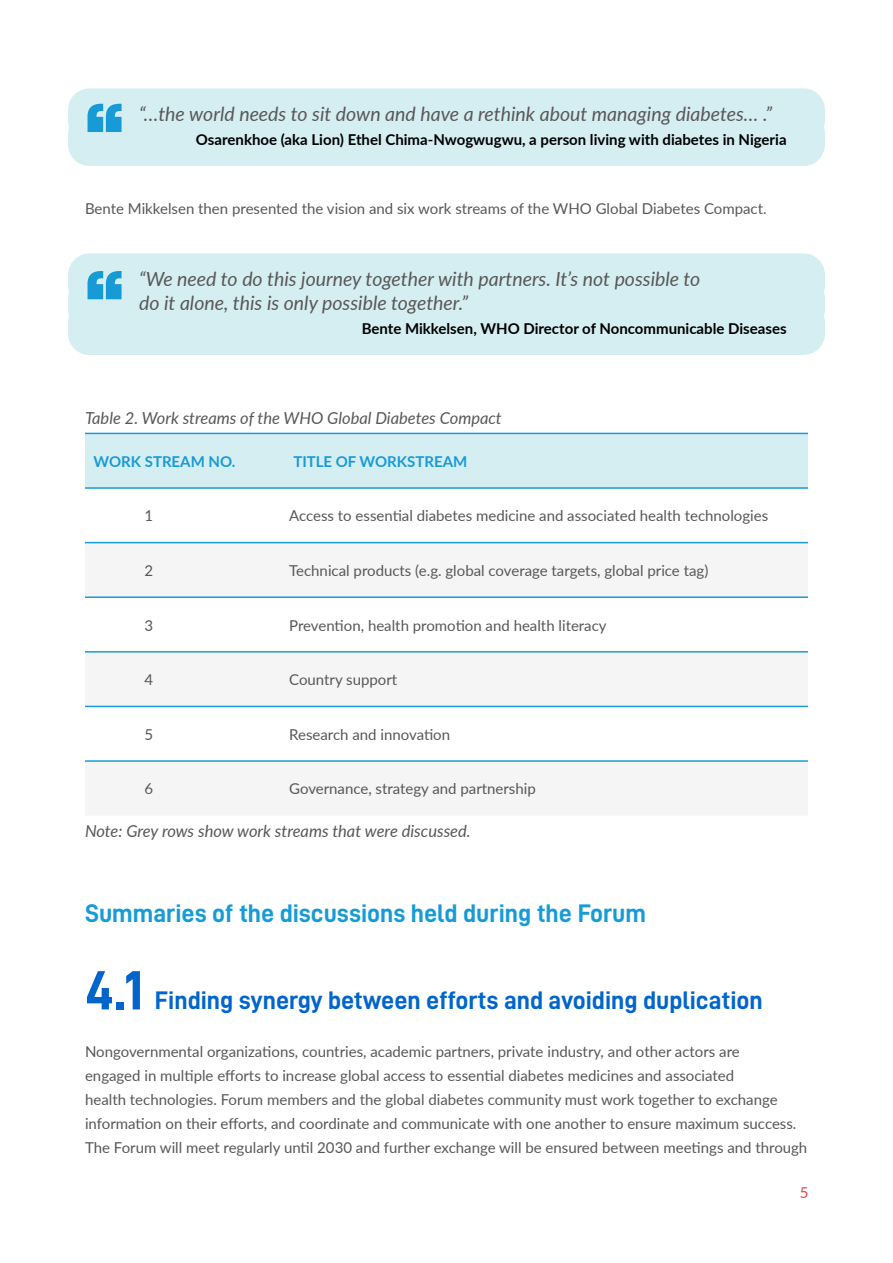
<style>
.page{position:relative;width:893px;height:1263px;background:#fff}
.page>*{position:absolute;margin:0;border:0;box-sizing:border-box;transform-origin:0 0}
.t1{font:900 69px "Helvetica Now Display";color:#179bd7}
.t2{font:25.5px "D DIN Bold";color:#0165cb}
.t3{font:25.5px "D DIN Bold";color:#179bd7}
.t4{font:italic 19.5px/24px "Lato";color:#585756}
.t5{font:italic 16.5px "Lato";color:#585756}
.t6{font:15px/24px "Lato";color:#585756}
.t7{font:700 15px "Lato";color:#000}
.t8{font:700 15px "Lato";color:#179bd7}
.t9{font:15px "Lato";color:#ef4251}
.s1{font-size:55.5px}
</style>
<div class="page">
<div style="left:68px;top:88px;width:757px;height:54px;background:#d5eef2;border-radius:21px"></div>
<div style="left:68px;top:112px;width:757px;height:54px;background:#d5eef2;border-radius:21px"></div>
<div style="left:68px;top:253px;width:757px;height:54px;background:#d5eef2;border-radius:21px"></div>
<div style="left:68px;top:277px;width:757px;height:54px;background:#d5eef2;border-radius:21px"></div>
<div style="left:68px;top:301px;width:757px;height:54px;background:#d5eef2;border-radius:21px"></div>
<div style="left:85px;top:433px;width:723px;height:55px;background:#d5eef2"></div>
<svg style="left:85px;top:543px;width:723px;height:165px;fill:#f5f5f5"></svg>
<hr style="left:85px;top:433px;width:723px;height:1px;background:#179bd7">
<hr style="left:85px;top:487px;width:723px;height:2px;background:#179bd7">
<hr style="left:85px;top:542px;width:723px;height:1px;background:#179bd7">
<hr style="left:85px;top:596px;width:723px;height:2px;background:#179bd7">
<hr style="left:85px;top:651px;width:723px;height:1px;background:#179bd7">
<hr style="left:85px;top:706px;width:723px;height:1px;background:#179bd7">
<hr style="left:85px;top:760px;width:723px;height:2px;background:#179bd7">
<h1 class="t1" style="left:85px;top:79px;width:40px">“</h1>
<h3 class="t4" style="left:139px;top:101px;width:635px">“…the world needs to sit down and have a rethink about managing diabetes… .”</h3>
<p class="t7" style="left:196px;top:129px;width:592px">Osarenkhoe (aka Lion) Ethel Chima-Nwogwugwu, a person living with diabetes in Nigeria</p>
<p class="t6" style="left:85px;top:196px;width:683px">Bente Mikkelsen then presented the vision and six work streams of the WHO Global Diabetes Compact.</p>
<h1 class="t1" style="left:85px;top:246px;width:40px">“</h1>
<h3 class="t4" style="left:139px;top:266px;width:563px">“We need to do this journey together with partners. It’s not possible to do it alone, this is only possible together.”</h3>
<p class="t7" style="left:362px;top:318px;width:426px">Bente Mikkelsen, WHO Director of Noncommunicable Diseases</p>
<p class="t5" style="left:85px;top:406px;width:418px">Table 2. Work streams of the WHO Global Diabetes Compact</p>
<p class="t8" style="left:94px;top:450px;width:143px">WORK STREAM NO.</p>
<p class="t8" style="left:293px;top:450px;width:175px">TITLE OF WORKSTREAM</p>
<p class="t6" style="left:145px;top:503px;width:10px">1</p>
<p class="t6" style="left:289px;top:503px;width:481px">Access to essential diabetes medicine and associated health technologies</p>
<p class="t6" style="left:145px;top:558px;width:10px">2</p>
<p class="t6" style="left:289px;top:558px;width:421px">Technical products (e.g. global coverage targets, global price tag)</p>
<p class="t6" style="left:145px;top:612px;width:10px">3</p>
<p class="t6" style="left:289px;top:612px;width:319px">Prevention, health promotion and health literacy</p>
<p class="t6" style="left:145px;top:667px;width:10px">4</p>
<p class="t6" style="left:289px;top:667px;width:110px">Country support</p>
<p class="t6" style="left:145px;top:722px;width:10px">5</p>
<p class="t6" style="left:289px;top:722px;width:162px">Research and innovation</p>
<p class="t6" style="left:145px;top:776px;width:10px">6</p>
<p class="t6" style="left:289px;top:776px;width:248px">Governance, strategy and partnership</p>
<p class="t5" style="left:85px;top:819px;width:387px">Note: Grey rows show work streams that were discussed.</p>
<h2 class="t3" style="left:85px;top:899px;width:562px">Summaries of the discussions held during the Forum</h2>
<h2 class="t2" style="left:85px;top:986px;width:679px"><span class="s1">4.1</span> Finding synergy between efforts and avoiding duplication</h2>
<p class="t6" style="left:85px;top:1039px;width:724px">Nongovernmental organizations, countries, academic partners, private industry, and other actors are<br>engaged in multiple efforts to increase global access to essential diabetes medicines and associated<br>health technologies. Forum members and the global diabetes community must work together to exchange information on their efforts, and coordinate and communicate with one another to ensure maximum success.<br>The Forum will meet regularly until 2030 and further exchange will be ensured between meetings and through</p>
<p class="t9" style="left:800px;top:1182px;width:10px">5</p>
</div>
